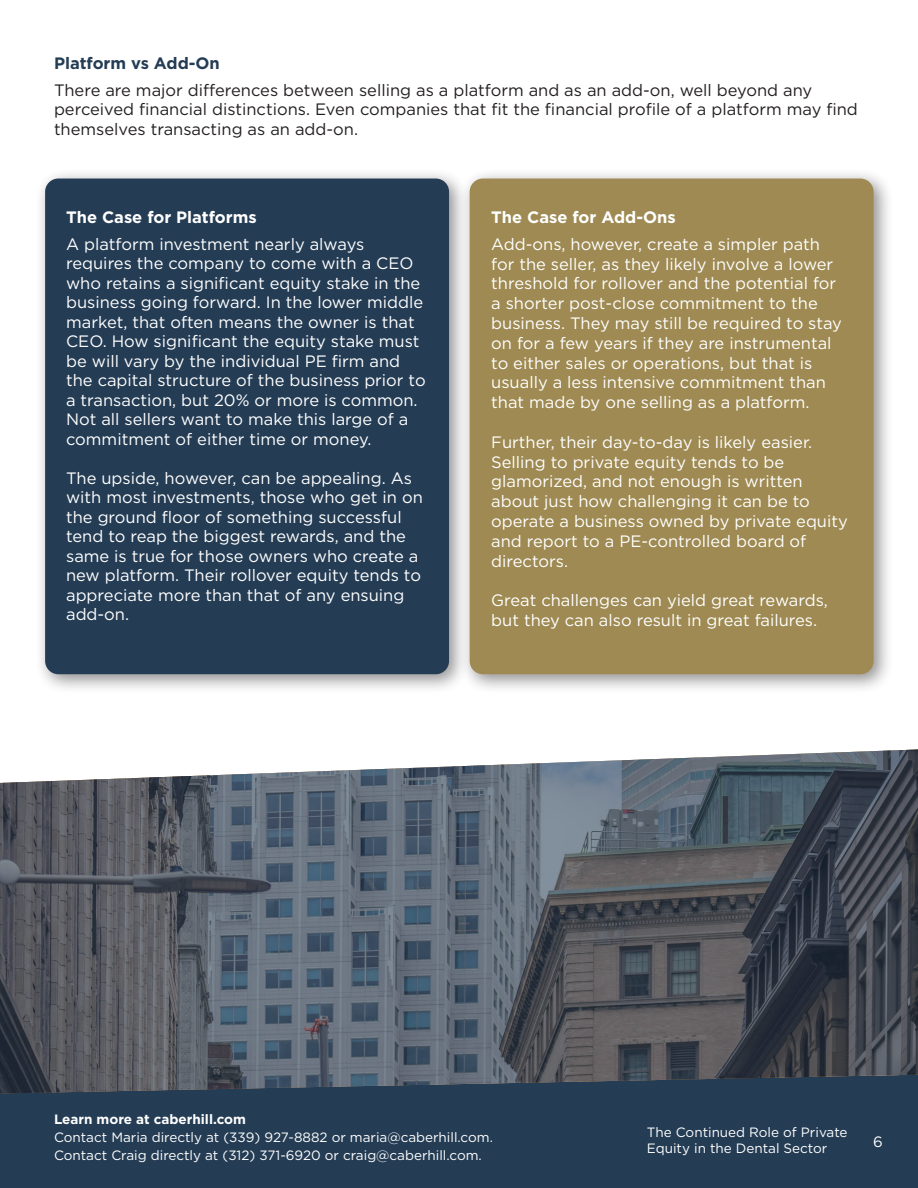
<style>
.page{position:relative;width:918px;height:1188px;background:#fff}
.page>*{position:absolute;margin:0;border:0;box-sizing:border-box;transform-origin:0 0}
.t1{font:16.5px/19.5px "Gotham";color:#fff}
.t2{font:16.5px/19.8px "Gotham";color:#231f20}
.t3{font:700 16.5px "Gotham";color:#fff}
.t4{font:700 16.5px "Gotham";color:#243c54}
.t5{font:15px "Gotham";color:#fff}
.t6{font:13.5px/16.2px "Gotham";color:#fff}
.t7{font:700 13.5px "Gotham";color:#fff}
</style>
<div class="page">
<div style="left:0;top:1094px;width:918px;height:94px;background:#243c54"></div>
<div style="left:35px;top:168px;width:434px;height:527px;background:#231f20;opacity:.5"></div>
<div style="left:45px;top:179px;width:404px;height:495px;background:#243c54;border-radius:13px"></div>
<div style="left:459px;top:168px;width:435px;height:527px;background:#231f20;opacity:.5"></div>
<div style="left:470px;top:179px;width:404px;height:495px;background:#9e8a52;border-radius:13px"></div>
<svg style="left:0;top:749px;width:918px;height:345px;background:#5b626c"></svg>
<p class="t4" style="left:54px;top:52px;width:167px">Platform vs Add-On</p>
<p class="t2" style="left:54px;top:80px;width:805px">There are major differences between selling as a platform and as an add-on, well beyond any perceived financial distinctions. Even companies that fit the financial profile of a platform may find themselves transacting as an add-on.</p>
<p class="t3" style="left:66px;top:206px;width:192px">The Case for Platforms</p>
<p class="t1" style="left:66px;top:234px;width:361px">A platform investment nearly always requires the company to come with a CEO who retains a significant equity stake in the business going forward. In the lower middle market, that often means the owner is that CEO. How significant the equity stake must be will vary by the individual PE firm and the capital structure of the business prior to a transaction, but 20% or more is common.<br>Not all sellers want to make this large of a commitment of either time or money.</p>
<p class="t1" style="left:66px;top:468px;width:358px">The upside, however, can be appealing. As with most investments, those who get in on the ground floor of something successful tend to reap the biggest rewards, and the same is true for those owners who create a new platform. Their rollover equity tends to appreciate more than that of any ensuing add-on.</p>
<p class="t3" style="left:491px;top:206px;width:186px">The Case for Add-Ons</p>
<p class="t1" style="left:491px;top:234px;width:352px">Add-ons, however, create a simpler path for the seller, as they likely involve a lower threshold for rollover and the potential for a shorter post-close commitment to the business. They may still be required to stay on for a few years if they are instrumental to either sales or operations, but that is usually a less intensive commitment than that made by one selling as a platform.</p>
<p class="t1" style="left:491px;top:432px;width:358px">Further, their day-to-day is likely easier.<br>Selling to private equity tends to be glamorized, and not enough is written about just how challenging it can be to operate a business owned by private equity and report to a PE-controlled board of directors.</p>
<p class="t1" style="left:491px;top:590px;width:338px">Great challenges can yield great rewards, but they can also result in great failures.</p>
<p class="t7" style="left:54px;top:1110px;width:193px">Learn more at caberhill.com</p>
<p class="t6" style="left:54px;top:1128px;width:441px;line-height:18px">Contact Maria directly at (339) 927-8882 or maria@caberhill.com.<br>Contact Craig directly at (312) 371-6920 or craig@caberhill.com.</p>
<p class="t6" style="left:647px;top:1124px;width:202px">The Continued Role of Private<br>Equity in the Dental Sector</p>
<p class="t5" style="left:873px;top:1132px;width:11px">6</p>
</div>
